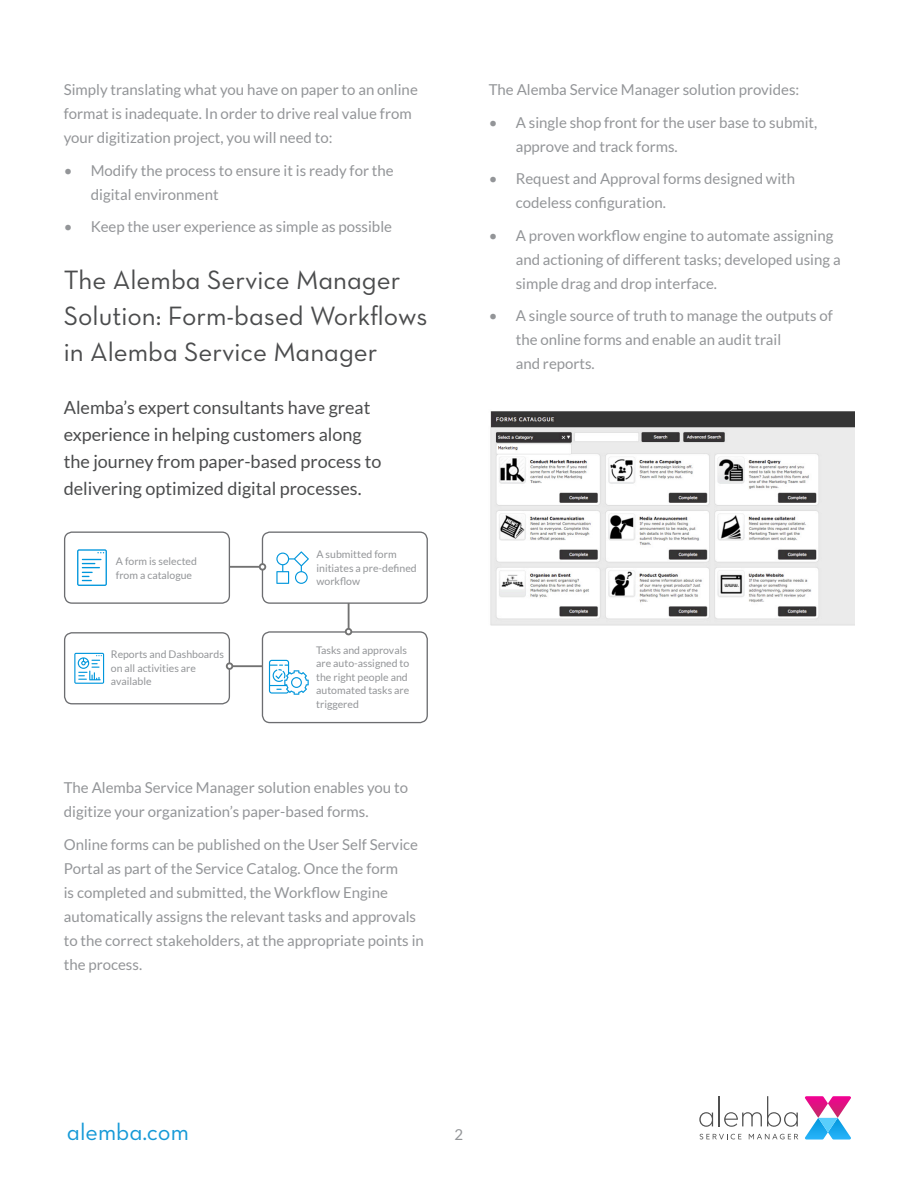
<style>
.page{position:relative;width:918px;height:1188px;background:#fff}
.page>*{position:absolute;margin:0;border:0;box-sizing:border-box;transform-origin:0 0}
.Medium_heading{font:27px/36px "Neutra Text Book Alt";color:#4b4c4d}
.t1{font:24px "Neutra Text Book Alt";color:#1599d7}
.Intro{font:18px/27px "Lato";color:#4b4c4d}
.Body_text{font:15px/24px "Lato";color:#939598}
.Caption_text{font:10.5px/13.5px "Lato";color:#939598}
</style>
<div class="page">
<svg style="left:700px;top:1134px;width:41px;height:5px"></svg>
<svg style="left:749px;top:1134px;width:49px;height:5px"></svg>
<svg style="left:804px;top:1096px;width:47px;height:44px"></svg>
<svg style="left:699px;top:1112px;width:14px;height:15px"></svg>
<hr style="left:719px;top:1096px;width:1px;height:30px;background:#505050">
<svg style="left:724px;top:1096px;width:74px;height:31px"></svg>
<img style="left:490px;top:411px;width:364px;height:215px">
<svg style="left:77px;top:549px;width:30px;height:37px"></svg>
<svg style="left:276px;top:551px;width:33px;height:33px"></svg>
<svg style="left:269px;top:660px;width:40px;height:35px"></svg>
<svg style="left:74px;top:653px;width:30px;height:31px"></svg>
<div style="left:64px;top:531px;width:166px;height:73px;border:1px solid #6c6d70;border-radius:8px"></div>
<div style="left:64px;top:632px;width:166px;height:72px;border:1px solid #6c6d70;border-radius:8px"></div>
<div style="left:262px;top:531px;width:166px;height:73px;border:1px solid #6c6d70;border-radius:8px"></div>
<div style="left:262px;top:631px;width:166px;height:92px;border:1px solid #6c6d70;border-radius:8px"></div>
<hr style="left:230px;top:566px;width:29px;height:2px;background:#727272">
<div style="left:259px;top:563px;width:7px;height:8px;border:2px solid #727272;border-radius:50%"></div>
<hr style="left:233px;top:665px;width:29px;height:2px;background:#727272">
<div style="left:226px;top:662px;width:7px;height:8px;border:2px solid #727272;border-radius:50%"></div>
<hr style="left:348px;top:603px;width:2px;height:25px;background:#727272">
<div style="left:345px;top:628px;width:7px;height:7px;border:2px solid #727272;border-radius:50%"></div>
<p class="Body_text" style="left:64px;top:78px;width:356px">Simply translating what you have on paper to an online format is inadequate. In order to drive real value from your digitization project, you will need to:</p>
<p class="Body_text" style="left:91px;top:158px;width:304px;text-indent:-27px">• Modify the process to ensure it is ready for the digital environment</p>
<p class="Body_text" style="left:64px;top:215px;width:330px">• Keep the user experience as simple as possible</p>
<p class="Medium_heading" style="left:64px;top:262px;width:365px">The Alemba Service Manager<br>Solution: Form-based Workflows in Alemba Service Manager</p>
<p class="Intro" style="left:64px;top:394px;width:319px">Alemba’s expert consultants have great experience in helping customers along the journey from paper-based process to delivering optimized digital processes.</p>
<p class="Caption_text" style="left:116px;top:554px;width:83px">A form is selected from a catalogue</p>
<p class="Caption_text" style="left:316px;top:548px;width:102px">A submitted form initiates a pre-defined workflow</p>
<p class="Caption_text" style="left:111px;top:648px;width:115px">Reports and Dashboards on all activities are available</p>
<p class="Caption_text" style="left:316px;top:643px;width:95px">Tasks and approvals are auto-assigned to the right people and automated tasks are triggered</p>
<p class="Body_text" style="left:64px;top:775px;width:346px">The Alemba Service Manager solution enables you to digitize your organization’s paper-based forms.</p>
<p class="Body_text" style="left:64px;top:832px;width:362px">Online forms can be published on the User Self Service Portal as part of the Service Catalog. Once the form<br>is completed and submitted, the Workflow Engine automatically assigns the relevant tasks and approvals to the correct stakeholders, at the appropriate points in the process.</p>
<p class="Body_text" style="left:489px;top:78px;width:312px">The Alemba Service Manager solution provides:</p>
<p class="Body_text" style="left:516px;top:110px;width:303px;text-indent:-27px">• A single shop front for the user base to submit, approve and track forms.</p>
<p class="Body_text" style="left:516px;top:167px;width:281px;text-indent:-27px">• Request and Approval forms designed with codeless configuration.</p>
<p class="Body_text" style="left:516px;top:223px;width:326px;text-indent:-27px">• A proven workflow engine to automate assigning and actioning of different tasks; developed using a simple drag and drop interface.</p>
<p class="Body_text" style="left:516px;top:304px;width:319px;text-indent:-27px">• A single source of truth to manage the outputs of the online forms and enable an audit trail<br>and reports.</p>
<h2 class="t1" style="left:67px;top:1117px;width:123px">alemba.com</h2>
<p class="Body_text" style="left:455px;top:1122px;width:10px">2</p>
</div>
